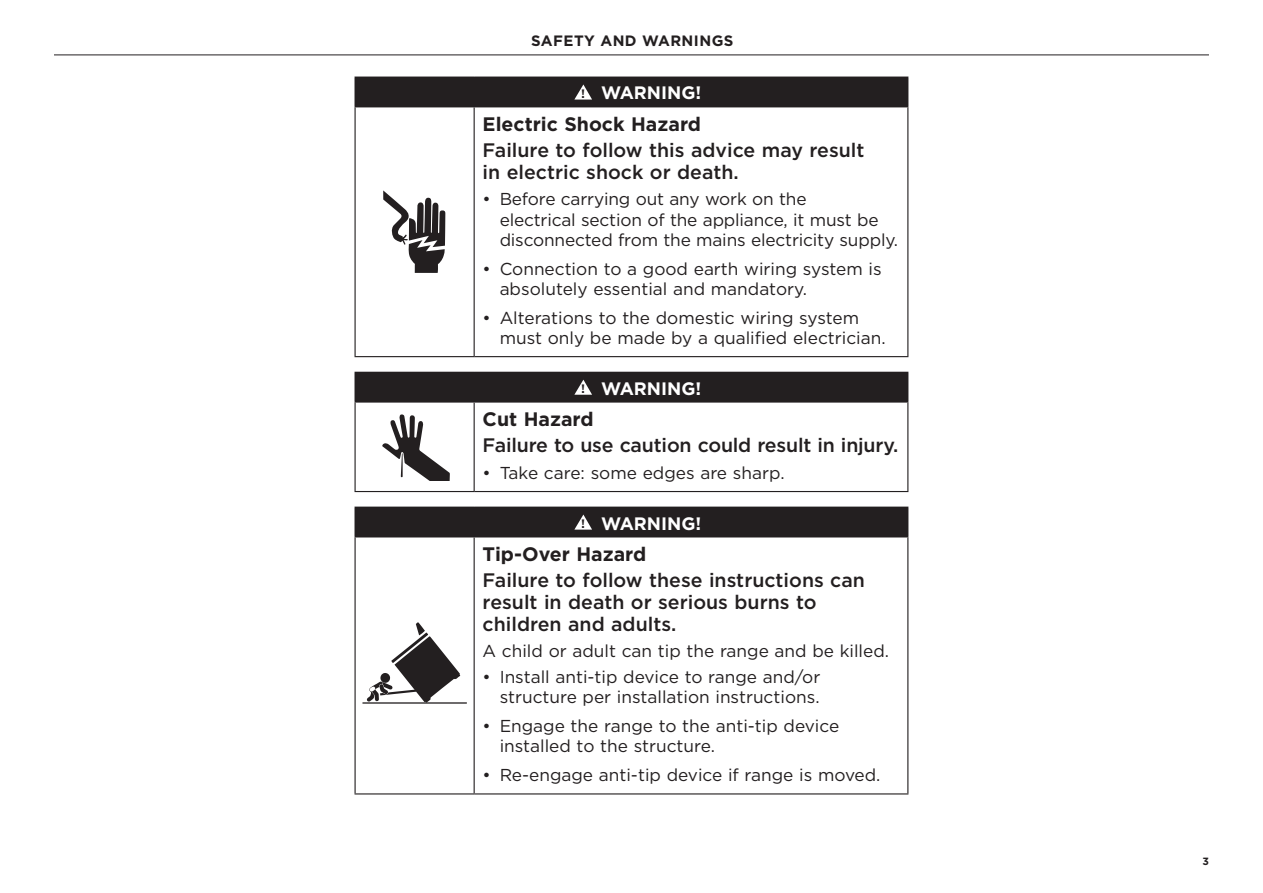
<style>
.page{position:relative;width:1263px;height:893px;background:#fff}
.page>*{position:absolute;margin:0;border:0;box-sizing:border-box;transform-origin:0 0}
.t1{font:500 19.5px/21.8px "Gotham";color:#231f20}
.t2{font:700 19.5px "Gotham";color:#231f20}
.t3{font:700 18px "Gotham";color:#fff}
.t4{font:17.25px/20.2px "Gotham";color:#231f20}
.t5{font:700 15px "Gotham";letter-spacing:.03em;color:#231f20}
.t6{font:700 10.5px "Gotham";color:#231f20}
.s1{font-size:12.3px;color:#231f20}
</style>
<div class="page">
<hr style="left:54px;top:55px;width:1155px;height:1px;background:#231f20">
<div style="left:355px;top:77px;width:553px;height:30px;background:#231f20"></div>
<hr style="left:354px;top:77px;width:120px;height:1px;background:#231f20">
<hr style="left:354px;top:78px;width:2px;height:28px;background:#231f20">
<hr style="left:354px;top:106px;width:120px;height:1px;background:#231f20">
<hr style="left:354px;top:107px;width:2px;height:249px;background:#231f20">
<hr style="left:474px;top:107px;width:1px;height:249px;background:#231f20">
<hr style="left:907px;top:107px;width:1px;height:249px;background:#231f20">
<hr style="left:354px;top:356px;width:120px;height:1px;background:#231f20">
<hr style="left:474px;top:356px;width:434px;height:1px;background:#231f20">
<svg style="left:574px;top:84px;width:18px;height:16px"></svg>
<svg style="left:383px;top:191px;width:62px;height:82px"></svg>
<div style="left:355px;top:372px;width:553px;height:30px;background:#231f20"></div>
<hr style="left:354px;top:372px;width:120px;height:1px;background:#231f20">
<hr style="left:354px;top:373px;width:2px;height:28px;background:#231f20">
<hr style="left:354px;top:401px;width:120px;height:2px;background:#231f20">
<hr style="left:354px;top:403px;width:2px;height:88px;background:#231f20">
<hr style="left:474px;top:401px;width:434px;height:2px;background:#231f20">
<hr style="left:474px;top:403px;width:1px;height:88px;background:#231f20">
<hr style="left:907px;top:403px;width:1px;height:88px;background:#231f20">
<hr style="left:354px;top:491px;width:120px;height:1px;background:#231f20">
<hr style="left:474px;top:491px;width:434px;height:1px;background:#231f20">
<svg style="left:574px;top:380px;width:18px;height:15px"></svg>
<svg style="left:382px;top:414px;width:68px;height:67px"></svg>
<div style="left:355px;top:507px;width:553px;height:30px;background:#231f20"></div>
<hr style="left:354px;top:536px;width:120px;height:1px;background:#231f20">
<hr style="left:354px;top:507px;width:120px;height:1px;background:#231f20">
<hr style="left:354px;top:508px;width:2px;height:28px;background:#231f20">
<hr style="left:354px;top:537px;width:2px;height:256px;background:#231f20">
<hr style="left:474px;top:537px;width:1px;height:256px;background:#231f20">
<hr style="left:907px;top:537px;width:1px;height:256px;background:#231f20">
<hr style="left:354px;top:793px;width:120px;height:1px;background:#231f20">
<hr style="left:474px;top:793px;width:434px;height:1px;background:#231f20">
<svg style="left:574px;top:515px;width:18px;height:15px"></svg>
<hr style="left:363px;top:702px;width:103px;height:2px;background:#231f20">
<svg style="left:363px;top:622px;width:98px;height:82px"></svg>
<p class="t5" style="left:531px;top:31px;width:204px">SAFETY AND WARNINGS</p>
<p class="t3" style="left:581px;top:81px;width:122px"><span class="s1">!</span> WARNING!</p>
<p class="t2" style="left:483px;top:111px;width:220px">Electric Shock Hazard</p>
<p class="t1" style="left:483px;top:139px;width:383px">Failure to follow this advice may result in electric shock or death.</p>
<p class="t4" style="left:500px;top:189px;width:400px;text-indent:-17px">• Before carrying out any work on the<br>electrical section of the appliance, it must be disconnected from the mains electricity supply.</p>
<p class="t4" style="left:500px;top:258px;width:383px;text-indent:-17px">• Connection to a good earth wiring system is absolutely essential and mandatory.</p>
<p class="t4" style="left:500px;top:307px;width:387px;text-indent:-17px">• Alterations to the domestic wiring system must only be made by a qualified electrician.</p>
<p class="t3" style="left:581px;top:376px;width:122px"><span class="s1">!</span> WARNING!</p>
<p class="t2" style="left:483px;top:406px;width:113px">Cut Hazard</p>
<p class="t1" style="left:483px;top:434px;width:417px">Failure to use caution could result in injury.</p>
<p class="t4" style="left:483px;top:462px;width:303px">• Take care: some edges are sharp.</p>
<p class="t3" style="left:581px;top:511px;width:122px"><span class="s1">!</span> WARNING!</p>
<p class="t2" style="left:483px;top:541px;width:165px">Tip-Over Hazard</p>
<p class="t1" style="left:483px;top:569px;width:384px">Failure to follow these instructions can result in death or serious burns to children and adults.</p>
<p class="t4" style="left:483px;top:640px;width:408px">A child or adult can tip the range and be killed.</p>
<p class="t4" style="left:483px;top:667px;width:339px;text-align:right">• Install anti-tip device to range and/or structure per installation instructions.</p>
<p class="t4" style="left:500px;top:716px;width:341px;text-indent:-17px">• Engage the range to the anti-tip device installed to the structure.</p>
<p class="t4" style="left:483px;top:765px;width:399px">• Re-engage anti-tip device if range is moved.</p>
<p class="t6" style="left:1202px;top:854px;width:8px">3</p>
</div>
